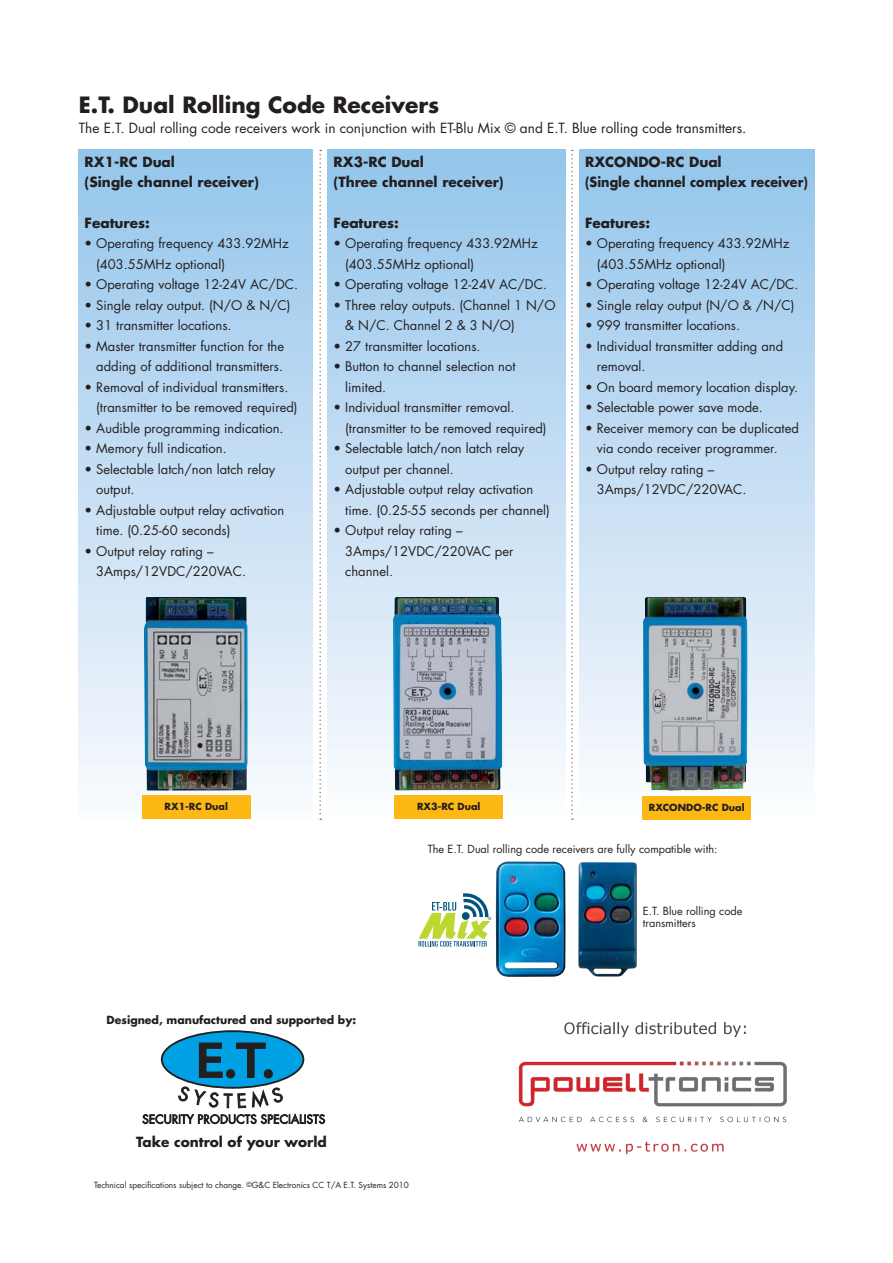
<style>
.page{position:relative;width:893px;height:1263px;background:#fff}
.page>*{position:absolute;margin:0;border:0;box-sizing:border-box;transform-origin:0 0}
.t1{font:700 21.9px "Futura";color:#231f20}
.t2{font:700 13.65px/20.5px "Futura";color:#231f20}
.t3{font:13.65px "Futura";color:#231f20}
.t4{font:12.9px/20.5px "Futura";color:#231f20}
.t5{font:10.95px/12.3px "Futura";color:#231f20}
.t6{font:700 10.95px "Futura";color:#231f20}
.t7{font:700 9.6px "Futura";color:#231f20}
.t8{font:8.25px "Futura";color:#231f20}
.t9{font:4.05px "Futura";color:#005480}
</style>
<div class="page">
<div style="left:579px;top:150px;width:235px;height:669px;background:linear-gradient(to bottom,#93c5eb,#fcfbfe)"></div>
<div style="left:328px;top:150px;width:237px;height:669px;background:linear-gradient(to bottom,#93c4eb,#fcfbfd)"></div>
<div style="left:79px;top:150px;width:233px;height:669px;background:linear-gradient(to bottom,#94c5eb,#f9f9fd)"></div>
<div style="left:161px;top:1031px;width:143px;height:57px;background:#00a0e4;border-radius:50%"></div>
<div style="left:161px;top:1030px;width:143px;height:59px;border:2px solid #231f20;border-radius:50%"></div>
<svg style="left:178px;top:1042px;width:105px;height:66px"></svg>
<svg style="left:142px;top:1114px;width:183px;height:10px"></svg>
<div style="left:142px;top:795px;width:108px;height:23px;background:#fdb813"></div>
<img style="left:144px;top:597px;width:104px;height:194px">
<div style="left:395px;top:796px;width:108px;height:23px;background:#fdb813"></div>
<img style="left:393px;top:597px;width:109px;height:194px">
<div style="left:642px;top:796px;width:109px;height:23px;background:#fdb813"></div>
<img style="left:643px;top:597px;width:104px;height:194px">
<svg style="left:319px;top:150px;width:2px;height:670px"></svg>
<svg style="left:571px;top:150px;width:2px;height:670px"></svg>
<img style="left:496px;top:862px;width:69px;height:115px">
<img style="left:578px;top:862px;width:59px;height:115px">
<svg style="left:418px;top:893px;width:72px;height:54px"></svg>
<img style="left:518px;top:1022px;width:269px;height:133px">
<h1 class="t1" style="left:79px;top:95px;width:362px">E.T. Dual Rolling Code Receivers</h1>
<p class="t3" style="left:79px;top:122px;width:669px">The E.T. Dual rolling code receivers work in conjunction with ET-Blu Mix © and E.T. Blue rolling code transmitters.</p>
<p class="t2" style="left:85px;top:152px;width:176px">RX1-RC Dual<br>(Single channel receiver)</p>
<p class="t2" style="left:85px;top:214px;width:67px">Features:</p>
<p class="t4" style="left:96px;top:234px;width:194px;text-indent:-12px">• Operating frequency 433.92MHz (403.55MHz optional)</p>
<p class="t4" style="left:85px;top:275px;width:215px">• Operating voltage 12-24V AC/DC.</p>
<p class="t4" style="left:85px;top:296px;width:207px">• Single relay output. (N/O &amp; N/C)</p>
<p class="t4" style="left:85px;top:316px;width:148px">• 31 transmitter locations.</p>
<p class="t4" style="left:85px;top:337px;width:201px;text-align:right">• Master transmitter function for the adding of additional transmitters.</p>
<p class="t4" style="left:96px;top:378px;width:203px;text-indent:-12px">• Removal of individual transmitters. (transmitter to be removed required)</p>
<p class="t4" style="left:85px;top:419px;width:200px">• Audible programming indication.</p>
<p class="t4" style="left:85px;top:439px;width:144px">• Memory full indication.</p>
<p class="t4" style="left:96px;top:460px;width:181px;text-indent:-12px">• Selectable latch/non latch relay output.</p>
<p class="t4" style="left:96px;top:501px;width:190px;text-indent:-12px">• Adjustable output relay activation time. (0.25-60 seconds)</p>
<p class="t4" style="left:96px;top:542px;width:151px;text-indent:-12px">• Output relay rating –<br>3Amps/12VDC/220VAC.</p>
<p class="t2" style="left:334px;top:152px;width:172px">RX3-RC Dual<br>(Three channel receiver)</p>
<p class="t2" style="left:334px;top:214px;width:67px">Features:</p>
<p class="t4" style="left:345px;top:234px;width:194px;text-indent:-12px">• Operating frequency 433.92MHz (403.55MHz optional)</p>
<p class="t4" style="left:334px;top:275px;width:215px">• Operating voltage 12-24V AC/DC.</p>
<p class="t4" style="left:345px;top:296px;width:212px;text-indent:-12px">• Three relay outputs. (Channel 1 N/O &amp; N/C. Channel 2 &amp; 3 N/O)</p>
<p class="t4" style="left:334px;top:337px;width:148px">• 27 transmitter locations.</p>
<p class="t4" style="left:345px;top:357px;width:172px;text-indent:-12px">• Button to channel selection not limited.</p>
<p class="t4" style="left:345px;top:398px;width:203px;text-indent:-12px">• Individual transmitter removal. (transmitter to be removed required)</p>
<p class="t4" style="left:345px;top:439px;width:181px;text-indent:-12px">• Selectable latch/non latch relay output per channel.</p>
<p class="t4" style="left:345px;top:480px;width:206px;text-indent:-12px">• Adjustable output relay activation time. (0.25-55 seconds per channel)</p>
<p class="t4" style="left:345px;top:521px;width:170px;text-indent:-12px">• Output relay rating –<br>3Amps/12VDC/220VAC per channel.</p>
<p class="t2" style="left:585px;top:152px;width:224px">RXCONDO-RC Dual<br>(Single channel complex receiver)</p>
<p class="t2" style="left:585px;top:214px;width:67px">Features:</p>
<p class="t4" style="left:597px;top:234px;width:194px;text-indent:-12px">• Operating frequency 433.92MHz (403.55MHz optional)</p>
<p class="t4" style="left:585px;top:275px;width:215px">• Operating voltage 12-24V AC/DC.</p>
<p class="t4" style="left:585px;top:296px;width:211px">• Single relay output (N/O &amp; /N/C)</p>
<p class="t4" style="left:585px;top:316px;width:156px">• 999 transmitter locations.</p>
<p class="t4" style="left:597px;top:337px;width:188px;text-indent:-12px">• Individual transmitter adding and removal.</p>
<p class="t4" style="left:585px;top:378px;width:214px">• On board memory location display.</p>
<p class="t4" style="left:585px;top:398px;width:179px">• Selectable power save mode.</p>
<p class="t4" style="left:597px;top:419px;width:204px;text-indent:-12px">• Receiver memory can be duplicated via condo receiver programmer.</p>
<p class="t4" style="left:597px;top:460px;width:151px;text-indent:-12px">• Output relay rating –<br>3Amps/12VDC/220VAC.</p>
<p class="t7" style="left:165px;top:802px;width:65px">RX1-RC Dual</p>
<p class="t7" style="left:417px;top:803px;width:65px">RX3-RC Dual</p>
<p class="t7" style="left:649px;top:803px;width:97px">RXCONDO-RC Dual</p>
<p class="t5" style="left:428px;top:844px;width:291px">The E.T. Dual rolling code receivers are fully compatible with:</p>
<p class="t6" style="left:107px;top:1014px;width:251px">Designed, manufactured and supported by:</p>
<p class="t2" style="left:136px;top:1132px;width:192px">Take control of your world</p>
<p class="t8" style="left:94px;top:1182px;width:316px">Technical specifications subject to change. <sup>©</sup>G&amp;C Electronics CC T/A E.T. Systems 2010</p>
<p class="t9" style="left:488px;top:917px;width:5px">®</p>
<p class="t5" style="left:643px;top:906px;width:101px">E.T. Blue rolling code transmitters</p>
</div>
